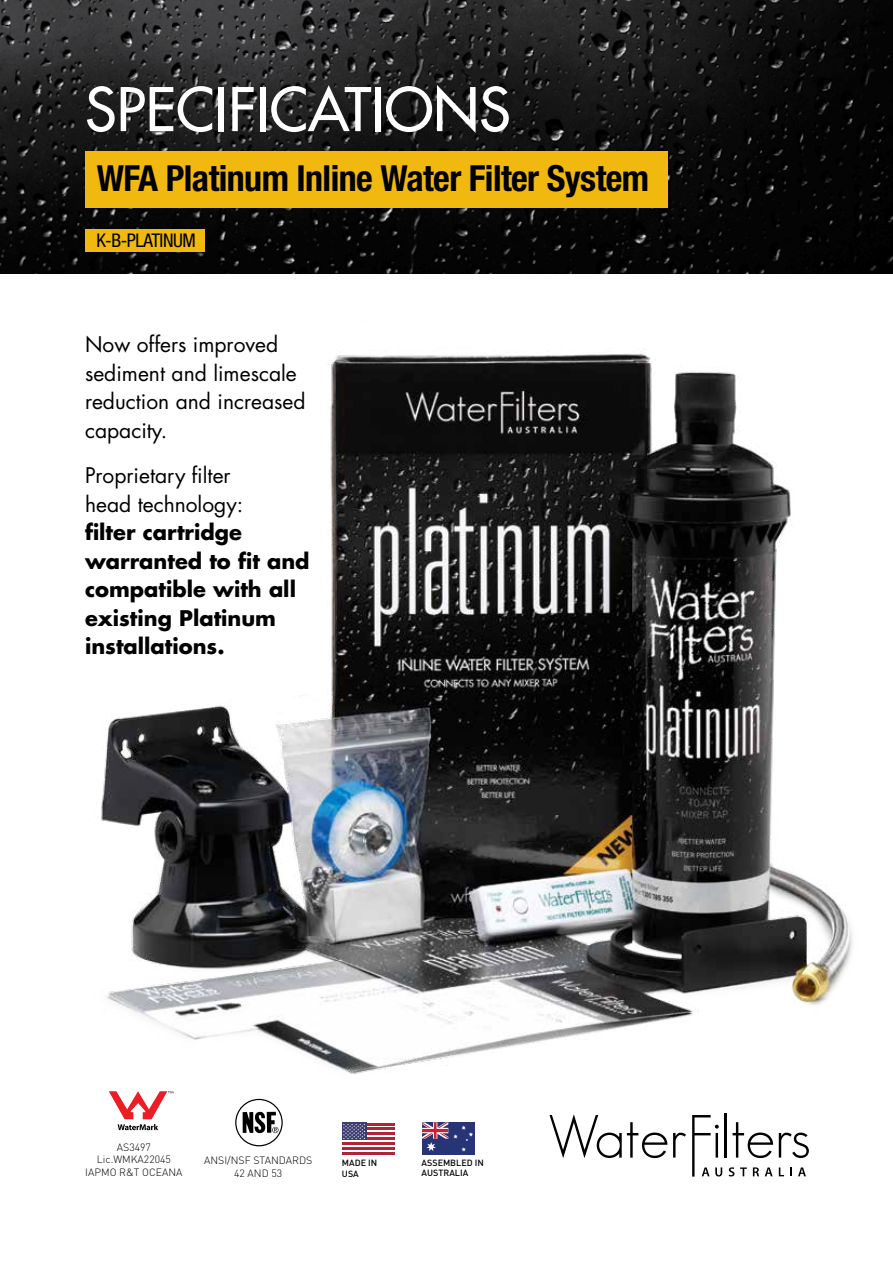
<style>
.page{position:relative;width:893px;height:1263px;background:#fff}
.page>*{position:absolute;margin:0;border:0;box-sizing:border-box;transform-origin:0 0}
.t1{font:58.5px "Futura";color:#fff}
.t2{font:700 condensed 36px "Helvetica Neue";letter-spacing:-.015em;color:#000}
.t3{font:21px/28.5px "Futura";color:#000}
.t4{font:700 21px/28.5px "Futura";color:#000}
.t5{font:condensed 18.9px "Helvetica Neue";letter-spacing:-.025em;color:#000}
.t6{font:300 10.5px/12.6px "DIN";color:#000;text-align:center}
.t7{font:500 8.85px/10.6px "DIN";color:#000}
</style>
<div class="page">
<img style="left:0;top:0;width:893px;height:273px">
<svg style="left:549px;top:1114px;width:118px;height:44px"></svg>
<svg style="left:673px;top:1133px;width:13px;height:24px"></svg>
<hr style="left:724px;top:1113px;width:2px;height:44px;background:#000">
<svg style="left:733px;top:1122px;width:40px;height:36px"></svg>
<svg style="left:779px;top:1132px;width:30px;height:26px"></svg>
<svg style="left:692px;top:1115px;width:30px;height:61px"></svg>
<svg style="left:729px;top:1167px;width:5px;height:9px"></svg>
<svg style="left:740px;top:1167px;width:7px;height:9px"></svg>
<svg style="left:753px;top:1167px;width:6px;height:9px"></svg>
<svg style="left:765px;top:1167px;width:8px;height:9px"></svg>
<svg style="left:779px;top:1167px;width:5px;height:9px"></svg>
<svg style="left:790px;top:1167px;width:2px;height:9px"></svg>
<svg style="left:798px;top:1167px;width:8px;height:9px"></svg>
<div style="left:422px;top:1122px;width:53px;height:33px;background:#273476"></div>
<svg style="left:422px;top:1122px;width:51px;height:29px"></svg>
<svg style="left:342px;top:1125px;width:52px;height:18px"></svg>
<hr style="left:342px;top:1123px;width:52px;height:2px;background:#b22435">
<hr style="left:342px;top:1128px;width:52px;height:2px;background:#b22435">
<hr style="left:342px;top:1133px;width:52px;height:2px;background:#b22435">
<hr style="left:342px;top:1138px;width:52px;height:2px;background:#b22435">
<hr style="left:342px;top:1143px;width:52px;height:2px;background:#b22435">
<hr style="left:342px;top:1147px;width:52px;height:3px;background:#b22435">
<hr style="left:342px;top:1152px;width:52px;height:3px;background:#b22435">
<div style="left:342px;top:1123px;width:24px;height:17px;background:#3d3c6f"></div>
<svg style="left:343px;top:1123px;width:22px;height:16px"></svg>
<img style="left:101px;top:349px;width:752px;height:725px">
<div style="left:85px;top:151px;width:583px;height:57px;background:#f1b80f"></div>
<div style="left:85px;top:229px;width:120px;height:23px;background:#f1b80f"></div>
<div style="left:235px;top:1099px;width:48px;height:47px;border:1px solid #000;border-radius:50%"></div>
<svg style="left:243px;top:1112px;width:35px;height:21px"></svg>
<svg style="left:109px;top:1091px;width:64px;height:39px"></svg>
<h1 class="t1" style="left:85px;top:73px;width:427px">SPECIFICATIONS</h1>
<h2 class="t2" style="left:97px;top:156px;width:554px">WFA Platinum Inline Water Filter System</h2>
<p class="t5" style="left:96px;top:229px;width:101px">K-B-PLATINUM</p>
<p class="t3" style="left:85px;top:330px;width:222px">Now offers improved sediment and limescale reduction and increased capacity.</p>
<p class="t3" style="left:85px;top:461px;width:160px">Proprietary filter head technology:</p>
<p class="t4" style="left:85px;top:518px;width:226px">filter cartridge warranted to fit and compatible with all existing Platinum installations.</p>
<p class="t6" style="left:85px;top:1140px;width:99px">AS3497<br>Lic.WMKA22045<br>IAPMO R&amp;T OCEANA</p>
<p class="t6" style="left:204px;top:1154px;width:110px">ANSI/NSF STANDARDS<br>42 AND 53</p>
<p class="t7" style="left:342px;top:1157px;width:37px">MADE IN<br>USA</p>
<p class="t7" style="left:422px;top:1157px;width:64px">ASSEMBLED IN<br>AUSTRALIA</p>
</div>
